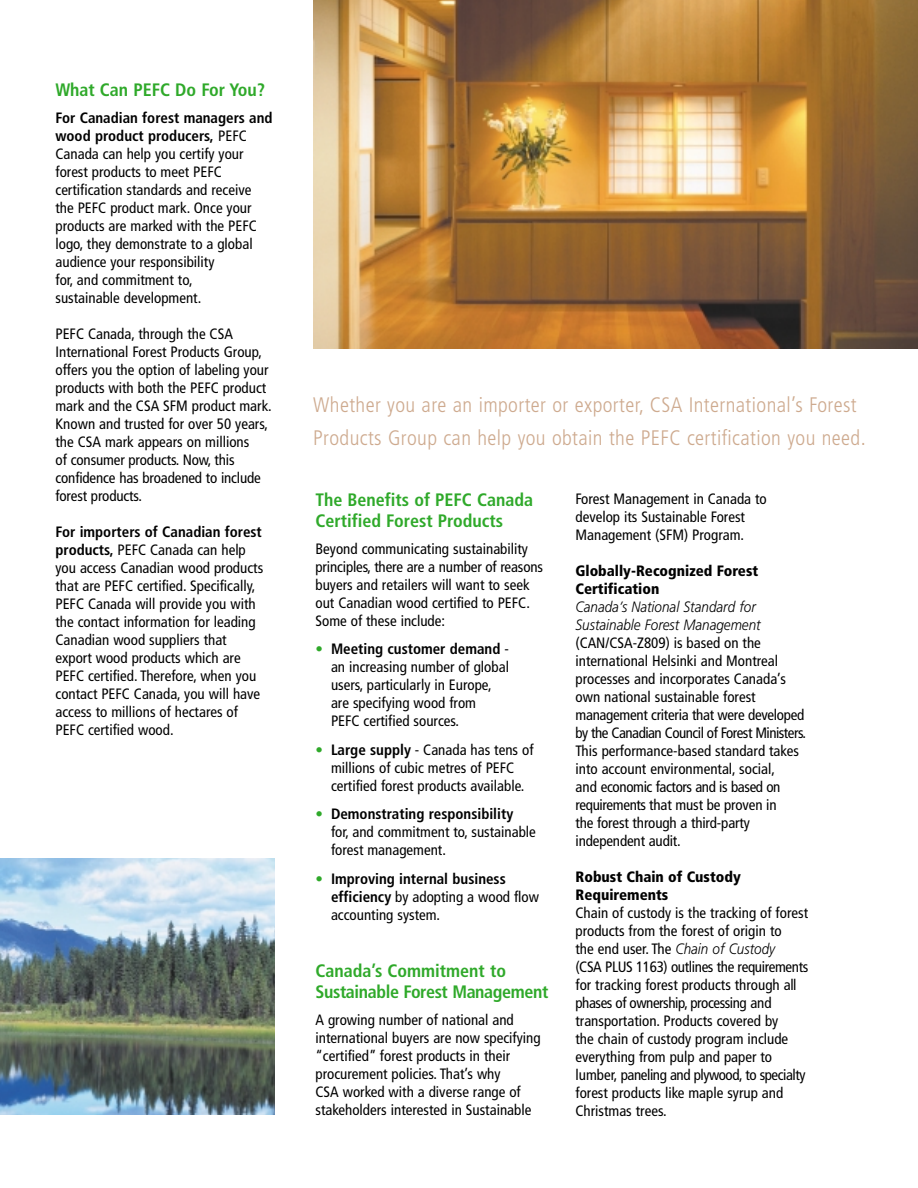
<style>
.page{position:relative;width:918px;height:1188px;background:#fff}
.page>*{position:absolute;margin:0;border:0;box-sizing:border-box;transform-origin:0 0}
.t1{font:300 condensed 21px/33px "Frutiger";letter-spacing:.02em;color:#ceaa8f}
.t2{font:700 condensed 18px/21px "Frutiger";color:#2fa92a}
.t3{font:700 condensed 18px/21px "Frutiger";letter-spacing:-.02em;color:#2fa92a}
.t4{font:condensed 15px/18px "Frutiger";color:#000}
.t5{font:900 condensed 15px/18px "Frutiger";color:#000}
.t6{font:italic 300 15px/18px "Frutiger";color:#000;scale:.9 1}
.s1{font-weight:700}
.s2{font-weight:700;color:#2fa92a}
.s3{font-weight:300;font-style:italic;font-stretch:normal}
</style>
<div class="page">
<img style="left:314px;top:0;width:604px;height:348px">
<img style="left:0;top:858px;width:274px;height:257px">
<p class="t2" style="left:55px;top:81px;width:211px">What Can PEFC Do For You?</p>
<p class="t4" style="left:55px;top:110px;width:219px"><span class="s1">For Canadian forest managers and wood product producers,</span> PEFC<br>Canada can help you certify your forest products to meet PEFC certification standards and receive the PEFC product mark. Once your products are marked with the PEFC logo, they demonstrate to a global audience your responsibility<br>for, and commitment to,<br>sustainable development.</p>
<p class="t4" style="left:55px;top:326px;width:218px">PEFC Canada, through the CSA<br>International Forest Products Group, offers you the option of labeling your products with both the PEFC product mark and the CSA SFM product mark.<br>Known and trusted for over 50 years, the CSA mark appears on millions<br>of consumer products. Now, this confidence has broadened to include forest products.</p>
<p class="t4" style="left:55px;top:524px;width:209px"><span class="s1">For importers of Canadian forest products,</span> PEFC Canada can help you access Canadian wood products that are PEFC certified. Specifically,<br>PEFC Canada will provide you with the contact information for leading<br>Canadian wood suppliers that export wood products which are<br>PEFC certified. Therefore, when you contact PEFC Canada, you will have access to millions of hectares of<br>PEFC certified wood.</p>
<h1 class="t1" style="left:313px;top:389px;width:554px">Whether you are an importer or exporter, CSA International’s Forest<br>Products Group can help you obtain the PEFC certification you need.</h1>
<p class="t2" style="left:315px;top:491px;width:219px">The Benefits of PEFC Canada<br>Certified Forest Products</p>
<p class="t4" style="left:315px;top:541px;width:229px">Beyond communicating sustainability principles, there are a number of reasons buyers and retailers will want to seek out Canadian wood certified to PEFC.<br>Some of these include:</p>
<p class="t4" style="left:331px;top:641px;width:180px;text-indent:-16px"><span class="s2">•</span> <span class="s1">Meeting customer demand</span> - an increasing number of global users, particularly in Europe, are specifying wood from<br>PEFC certified sources.</p>
<p class="t4" style="left:315px;top:742px;width:220px;text-align:center"><span class="s2">•</span> <span class="s1">Large supply</span> - Canada has tens of millions of cubic metres of PEFC certified forest products available.</p>
<p class="t4" style="left:331px;top:806px;width:206px;text-indent:-16px"><span class="s2">•</span> <span class="s1">Demonstrating responsibility<br></span>for, and commitment to, sustainable forest management.</p>
<p class="t4" style="left:331px;top:871px;width:210px;text-indent:-16px"><span class="s2">•</span> <span class="s1">Improving internal business efficiency</span> by adopting a wood flow accounting system.</p>
<p class="t3" style="left:315px;top:962px;width:234px">Canada’s Commitment to<br>Sustainable Forest Management</p>
<p class="t4" style="left:315px;top:1012px;width:227px">A growing number of national and international buyers are now specifying “certified” forest products in their procurement policies. That’s why<br>CSA worked with a diverse range of stakeholders interested in Sustainable</p>
<p class="t4" style="left:575px;top:491px;width:193px">Forest Management in Canada to develop its Sustainable Forest<br>Management (SFM) Program.</p>
<p class="t5" style="left:575px;top:563px;width:184px">Globally-Recognized Forest<br>Certification</p>
<p class="t6" style="left:575px;top:599px;width:207px">Canada’s National Standard for<br>Sustainable Forest Management</p>
<p class="t4" style="left:575px;top:635px;width:232px">(CAN/CSA-Z809) is based on the international Helsinki and Montreal processes and incorporates Canada’s own national sustainable forest management criteria that were developed by the Canadian Council of Forest Ministers.<br>This performance-based standard takes into account environmental, social,<br>and economic factors and is based on requirements that must be proven in<br>the forest through a third-party independent audit.</p>
<p class="t5" style="left:575px;top:869px;width:167px">Robust Chain of Custody<br>Requirements</p>
<p class="t4" style="left:575px;top:905px;width:234px">Chain of custody is the tracking of forest products from the forest of origin to<br>the end user. The <span class="s3">Chain of Custody<br></span>(CSA PLUS 1163) outlines the requirements for tracking forest products through all phases of ownership, processing and transportation. Products covered by<br>the chain of custody program include everything from pulp and paper to lumber, paneling and plywood, to specialty forest products like maple syrup and Christmas trees.</p>
</div>
